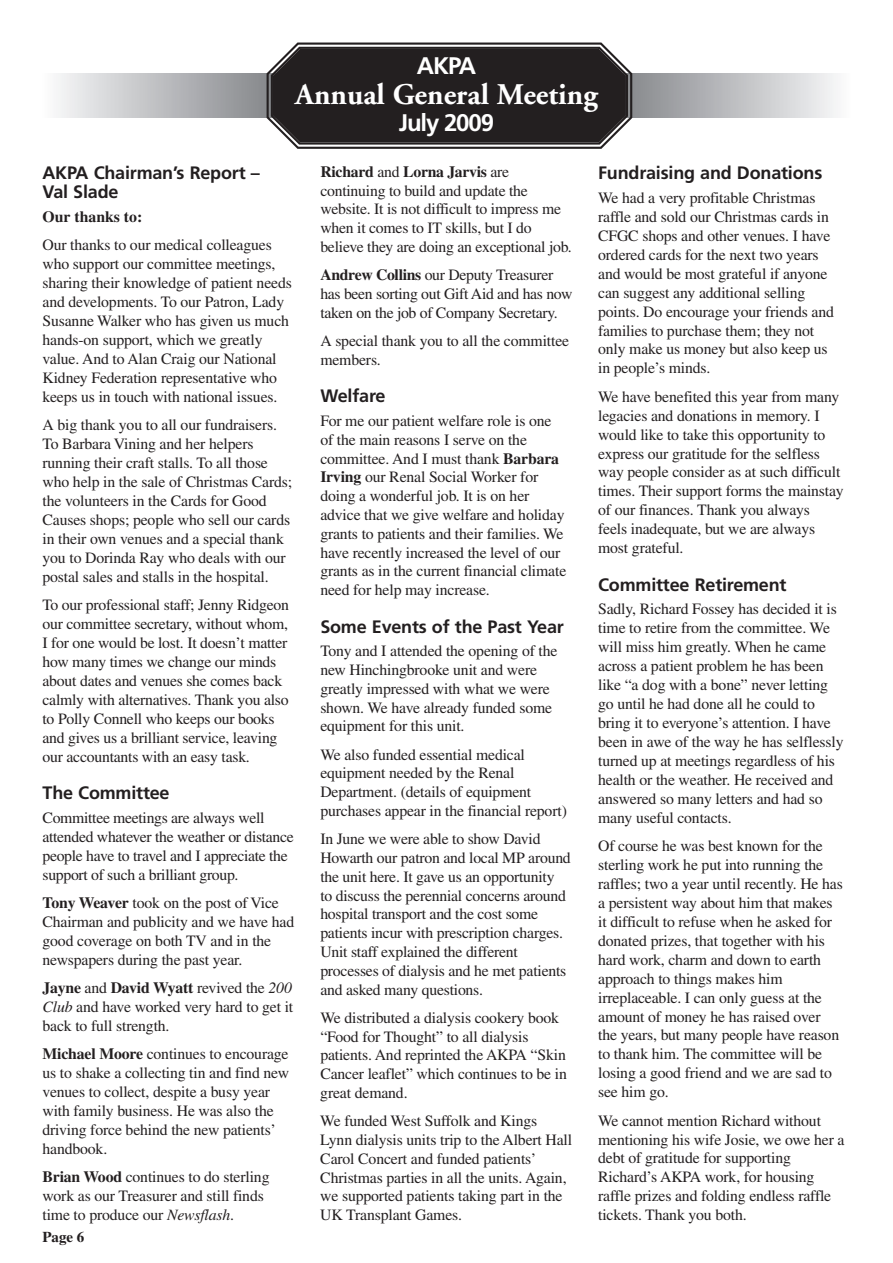
<style>
.page{position:relative;width:893px;height:1263px;background:#fff}
.page>*{position:absolute;margin:0;border:0;box-sizing:border-box;transform-origin:0 0}
.t1{font:700 30px "Adobe Garamond";color:#fff}
.t2{font:700 24px "Frutiger";letter-spacing:-.045em;color:#fff}
.t3{font:700 18px/18.9px "Frutiger";letter-spacing:-.01em;color:#231f20}
.t4{font:15.75px/18.9px "Times";letter-spacing:-.01em;color:#231f20}
.t5{font:700 15.75px "Times";color:#231f20}
.t6{font:15px "Times Bold TT";color:#231f20}
.s1{font-weight:700}
.s2{font-style:italic}
</style>
<div class="page">
<svg style="left:265px;top:42px;width:368px;height:107px;background:#393536"></svg>
<h2 class="t2" style="left:417px;top:51px;width:61px">AKPA</h2>
<h1 class="t1" style="left:295px;top:78px;width:304px">Annual General Meeting</h1>
<h2 class="t2" style="left:399px;top:108px;width:97px">July 2009</h2>
<p class="t3" style="left:43px;top:164px;width:219px">AKPA Chairman’s Report –<br>Val Slade</p>
<p class="t5" style="left:43px;top:207px;width:101px">Our thanks to:</p>
<p class="t4" style="left:43px;top:235px;width:251px">Our thanks to our medical colleagues who support our committee meetings, sharing their knowledge of patient needs and developments. To our Patron, Lady Susanne Walker who has given us much hands-on support, which we greatly value. And to Alan Craig our National Kidney Federation representative who keeps us in touch with national issues.</p>
<p class="t4" style="left:43px;top:415px;width:251px">A big thank you to all our fundraisers.<br>To Barbara Vining and her helpers running their craft stalls. To all those who help in the sale of Christmas Cards; the volunteers in the Cards for Good Causes shops; people who sell our cards in their own venues and a special thank you to Dorinda Ray who deals with our postal sales and stalls in the hospital.</p>
<p class="t4" style="left:43px;top:595px;width:248px">To our professional staff; Jenny Ridgeon our committee secretary, without whom, I for one would be lost. It doesn’t matter how many times we change our minds about dates and venues she comes back calmly with alternatives. Thank you also to Polly Connell who keeps our books and gives us a brilliant service, leaving our accountants with an easy task.</p>
<p class="t3" style="left:43px;top:783px;width:129px">The Committee</p>
<p class="t4" style="left:43px;top:808px;width:253px">Committee meetings are always well attended whatever the weather or distance people have to travel and I appreciate the support of such a brilliant group.</p>
<p class="t4" style="left:43px;top:893px;width:253px"><span class="s1">Tony Weaver</span> took on the post of Vice Chairman and publicity and we have had good coverage on both TV and in the newspapers during the past year.</p>
<p class="t4" style="left:43px;top:978px;width:252px;text-align:justify"><span class="s1">Jayne</span> and <span class="s1">David Wyatt</span> revived the <span class="s2">200<br>Club</span> and have worked very hard to get it back to full strength.</p>
<p class="t4" style="left:43px;top:1044px;width:248px"><span class="s1">Michael Moore</span> continues to encourage us to shake a collecting tin and find new venues to collect, despite a busy year with family business. He was also the driving force behind the new patients’ handbook.</p>
<p class="t4" style="left:43px;top:1167px;width:229px"><span class="s1">Brian Wood</span> continues to do sterling work as our Treasurer and still finds time to produce our <span class="s2">Newsflash</span>.</p>
<p class="t6" style="left:43px;top:1226px;width:43px">Page 6</p>
<p class="t4" style="left:320px;top:162px;width:253px"><span class="s1">Richard</span> and <span class="s1">Lorna Jarvis</span> are continuing to build and update the website. It is not difficult to impress me when it comes to IT skills, but I do believe they are doing an exceptional job.</p>
<p class="t4" style="left:320px;top:265px;width:254px"><span class="s1">Andrew Collins</span> our Deputy Treasurer has been sorting out Gift Aid and has now taken on the job of Company Secretary.</p>
<p class="t4" style="left:320px;top:331px;width:250px">A special thank you to all the committee members.</p>
<p class="t3" style="left:320px;top:387px;width:67px">Welfare</p>
<p class="t4" style="left:320px;top:411px;width:247px">For me our patient welfare role is one of the main reasons I serve on the committee. And I must thank <span class="s1">Barbara Irving</span> our Renal Social Worker for doing a wonderful job. It is on her advice that we give welfare and holiday grants to patients and their families. We have recently increased the level of our grants as in the current financial climate need for help may increase.</p>
<p class="t3" style="left:320px;top:617px;width:245px">Some Events of the Past Year</p>
<p class="t4" style="left:320px;top:641px;width:239px">Tony and I attended the opening of the new Hinchingbrooke unit and were greatly impressed with what we were shown. We have already funded some equipment for this unit.</p>
<p class="t4" style="left:320px;top:745px;width:248px">We also funded essential medical equipment needed by the Renal Department. (details of equipment purchases appear in the financial report)</p>
<p class="t4" style="left:320px;top:829px;width:252px">In June we were able to show David Howarth our patron and local MP around the unit here. It gave us an opportunity<br>to discuss the perennial concerns around hospital transport and the cost some patients incur with prescription charges.<br>Unit staff explained the different processes of dialysis and he met patients and asked many questions.</p>
<p class="t4" style="left:320px;top:1008px;width:248px">We distributed a dialysis cookery book “Food for Thought” to all dialysis patients. And reprinted the AKPA “Skin Cancer leaflet” which continues to be in great demand.</p>
<p class="t4" style="left:320px;top:1111px;width:253px">We funded West Suffolk and Kings Lynn dialysis units trip to the Albert Hall Carol Concert and funded patients’ Christmas parties in all the units. Again, we supported patients taking part in the UK Transplant Games.</p>
<p class="t3" style="left:598px;top:164px;width:226px">Fundraising and Donations</p>
<p class="t4" style="left:598px;top:188px;width:237px">We had a very profitable Christmas raffle and sold our Christmas cards in CFGC shops and other venues. I have ordered cards for the next two years and would be most grateful if anyone can suggest any additional selling points. Do encourage your friends and families to purchase them; they not only make us money but also keep us in people’s minds.</p>
<p class="t4" style="left:598px;top:387px;width:247px">We have benefited this year from many legacies and donations in memory. I would like to take this opportunity to express our gratitude for the selfless way people consider as at such difficult times. Their support forms the mainstay of our finances. Thank you always<br>feels inadequate, but we are always most grateful.</p>
<p class="t3" style="left:598px;top:575px;width:190px">Committee Retirement</p>
<p class="t4" style="left:598px;top:600px;width:247px">Sadly, Richard Fossey has decided it is time to retire from the committee. We will miss him greatly. When he came across a patient problem he has been like “a dog with a bone” never letting go until he had done all he could to bring it to everyone’s attention. I have been in awe of the way he has selflessly turned up at meetings regardless of his health or the weather. He received and answered so many letters and had so many useful contacts.</p>
<p class="t4" style="left:598px;top:836px;width:246px">Of course he was best known for the sterling work he put into running the raffles; two a year until recently. He has a persistent way about him that makes it difficult to refuse when he asked for donated prizes, that together with his hard work, charm and down to earth approach to things makes him irreplaceable. I can only guess at the amount of money he has raised over the years, but many people have reason to thank him. The committee will be losing a good friend and we are sad to see him go.</p>
<p class="t4" style="left:598px;top:1111px;width:248px">We cannot mention Richard without mentioning his wife Josie, we owe her a debt of gratitude for supporting Richard’s AKPA work, for housing raffle prizes and folding endless raffle tickets. Thank you both.</p>
</div>
